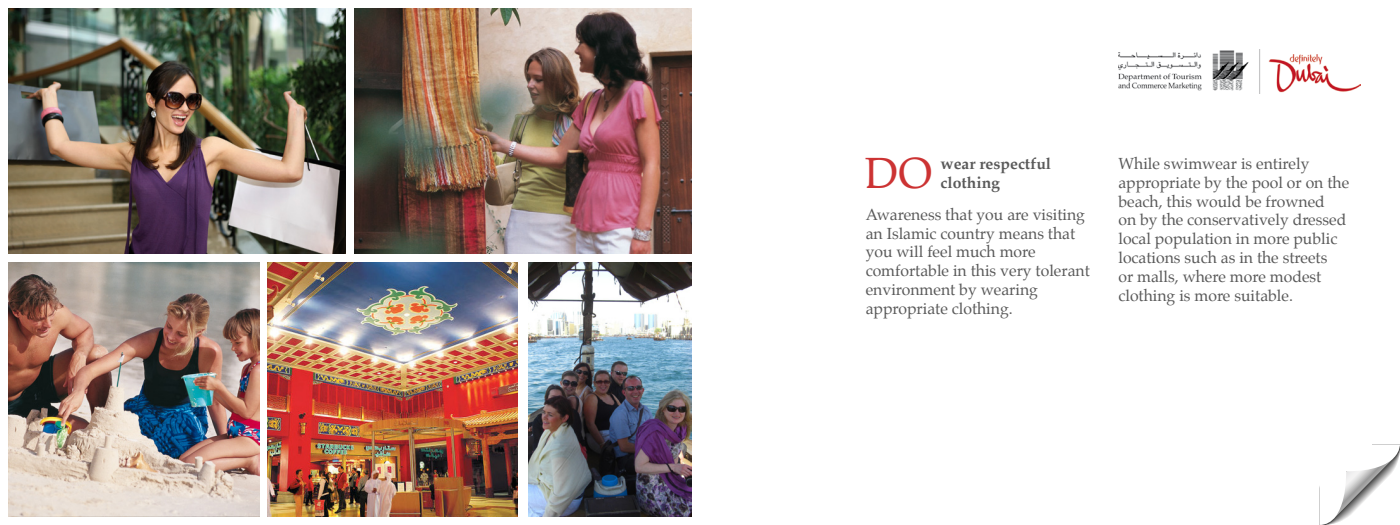
<style>
.page{position:relative;width:1400px;height:525px;background:#fff}
.page>*{position:absolute;margin:0;border:0;box-sizing:border-box;transform-origin:0 0}
.t1{font:42.88px "Palatino";color:#c33}
.t2{font:15.75px/18.9px "Palatino";color:#595959}
.t3{font:700 15.75px/18.9px "Palatino";color:#595959}
</style>
<div class="page">
<svg style="left:1319px;top:444px;width:81px;height:81px"></svg>
<img style="left:354px;top:9px;width:337px;height:245px">
<img style="left:528px;top:262px;width:163px;height:254px">
<img style="left:268px;top:262px;width:250px;height:254px">
<img style="left:9px;top:262px;width:250px;height:254px">
<img style="left:9px;top:9px;width:337px;height:245px">
<img style="left:1118px;top:49px;width:243px;height:45px">
<h1 class="t1" style="left:865px;top:137px;width:68px">DO</h1>
<p class="t3" style="left:941px;top:154px;width:112px">wear respectful clothing</p>
<p class="t2" style="left:866px;top:205px;width:226px">Awareness that you are visiting an Islamic country means that you will feel much more comfortable in this very tolerant environment by wearing appropriate clothing.</p>
<p class="t2" style="left:1118px;top:154px;width:232px">While swimwear is entirely appropriate by the pool or on the beach, this would be frowned<br>on by the conservatively dressed local population in more public locations such as in the streets<br>or malls, where more modest clothing is more suitable.</p>
</div>
